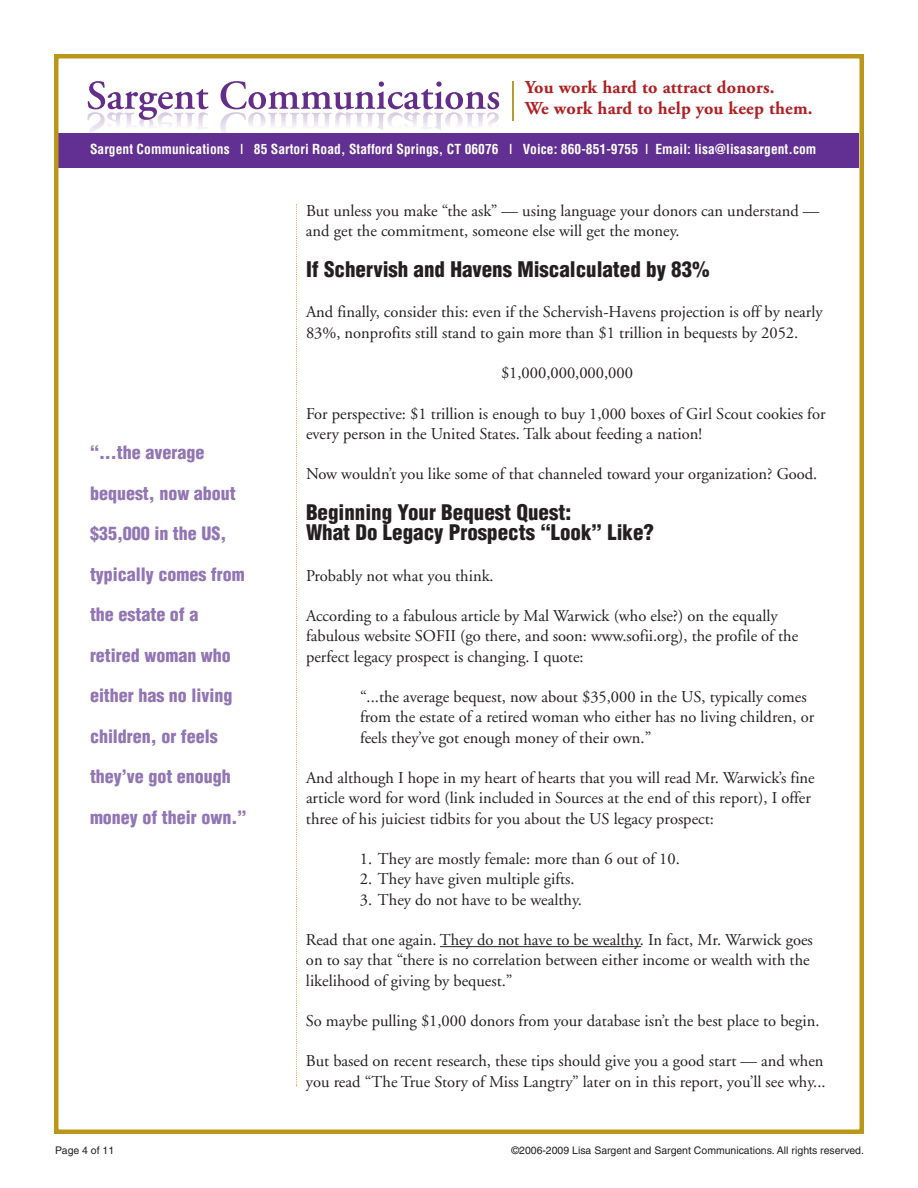
<style>
.page{position:relative;width:918px;height:1188px;background:#fff}
.page>*{position:absolute;margin:0;border:0;box-sizing:border-box;transform-origin:0 0}
.t1{font:900 condensed 21px/20.2px "Helvetica";color:#231f20}
.t2{font:700 18.15px/21.8px "Adobe Garamond";letter-spacing:.01em;color:#b01f23}
.t3{font:900 condensed 18px "Helvetica";color:#9275b4}
.t4{font:16.5px/20.2px "Adobe Garamond";color:#231f20}
.t5{font:700 condensed 13.5px "Helvetica";letter-spacing:.005em;color:#fff}
.t6{font:10.5px "Helvetica";color:#231f20}
</style>
<div class="page">
<svg style="left:87px;top:81px;width:122px;height:52px"></svg>
<svg style="left:220px;top:81px;width:279px;height:52px"></svg>
<hr style="left:512px;top:81px;width:2px;height:39px;background:#b19d32">
<div style="left:58px;top:133px;width:802px;height:35px;background:#622f92"></div>
<div style="left:54px;top:54px;width:810px;height:1080px;border:4px solid #ba9719"></div>
<svg style="left:296px;top:204px;width:1px;height:882px"></svg>
<hr style="left:440px;top:946px;width:201px;height:1px;background:#231f20">
<p class="t2" style="left:525px;top:78px;width:289px">You work hard to attract donors.<br>We work hard to help you keep them.</p>
<p class="t5" style="left:90px;top:141px;width:728px">Sargent Communications | 85 Sartori Road, Stafford Springs, CT 06076 | Voice: 860-851-9755 | Email: lisa@lisasargent.com</p>
<p class="t3" style="left:90px;top:442px;width:116px">“...the average</p>
<p class="t3" style="left:90px;top:483px;width:147px">bequest, now about</p>
<p class="t3" style="left:90px;top:523px;width:138px">$35,000 in the US,</p>
<p class="t3" style="left:90px;top:564px;width:156px">typically comes from</p>
<p class="t3" style="left:90px;top:604px;width:110px">the estate of a</p>
<p class="t3" style="left:90px;top:645px;width:142px">retired woman who</p>
<p class="t3" style="left:90px;top:685px;width:144px">either has no living</p>
<p class="t3" style="left:90px;top:726px;width:129px">children, or feels</p>
<p class="t3" style="left:90px;top:766px;width:142px">they’ve got enough</p>
<p class="t3" style="left:90px;top:807px;width:158px">money of their own.”</p>
<p class="t6" style="left:55px;top:1147px;width:61px">Page 4 of 11</p>
<p class="t4" style="left:306px;top:202px;width:515px">But unless you make “the ask” — using language your donors can understand — and get the commitment, someone else will get the money.</p>
<p class="t1" style="left:306px;top:259px;width:405px">If Schervish and Havens Miscalculated by 83%</p>
<p class="t4" style="left:306px;top:303px;width:518px">And finally, consider this: even if the Schervish-Havens projection is off by nearly<br>83%, nonprofits still stand to gain more than $1 trillion in bequests by 2052.</p>
<p class="t4" style="left:501px;top:364px;width:133px">$1,000,000,000,000</p>
<p class="t4" style="left:306px;top:405px;width:521px">For perspective: $1 trillion is enough to buy 1,000 boxes of Girl Scout cookies for every person in the United States. Talk about feeding a nation!</p>
<p class="t4" style="left:306px;top:465px;width:513px">Now wouldn’t you like some of that channeled toward your organization? Good.</p>
<p class="t1" style="left:306px;top:502px;width:350px">Beginning Your Bequest Quest:<br>What Do Legacy Prospects “Look” Like?</p>
<p class="t4" style="left:306px;top:567px;width:189px">Probably not what you think.</p>
<p class="t4" style="left:306px;top:607px;width:494px">According to a fabulous article by Mal Warwick (who else?) on the equally fabulous website SOFII (go there, and soon: www.sofii.org), the profile of the perfect legacy prospect is changing. I quote:</p>
<p class="t4" style="left:360px;top:688px;width:456px">“...the average bequest, now about $35,000 in the US, typically comes from the estate of a retired woman who either has no living children, or feels they’ve got enough money of their own.”</p>
<p class="t4" style="left:306px;top:769px;width:510px">And although I hope in my heart of hearts that you will read Mr. Warwick’s fine article word for word (link included in Sources at the end of this report), I offer three of his juiciest tidbits for you about the US legacy prospect:</p>
<p class="t4" style="left:360px;top:850px;width:321px">1. They are mostly female: more than 6 out of 10.</p>
<p class="t4" style="left:360px;top:870px;width:216px">2. They have given multiple gifts.</p>
<p class="t4" style="left:360px;top:891px;width:224px">3. They do not have to be wealthy.</p>
<p class="t4" style="left:306px;top:931px;width:508px">Read that one again. They do not have to be wealthy. In fact, Mr. Warwick goes on to say that “there is no correlation between either income or wealth with the likelihood of giving by bequest.”</p>
<p class="t4" style="left:306px;top:1012px;width:515px">So maybe pulling $1,000 donors from your database isn’t the best place to begin.</p>
<p class="t4" style="left:306px;top:1053px;width:521px">But based on recent research, these tips should give you a good start — and when you read “The True Story of Miss Langtry” later on in this report, you’ll see why...</p>
<p class="t6" style="left:511px;top:1147px;width:354px">©2006-2009 Lisa Sargent and Sargent Communications. All rights reserved.</p>
</div>
